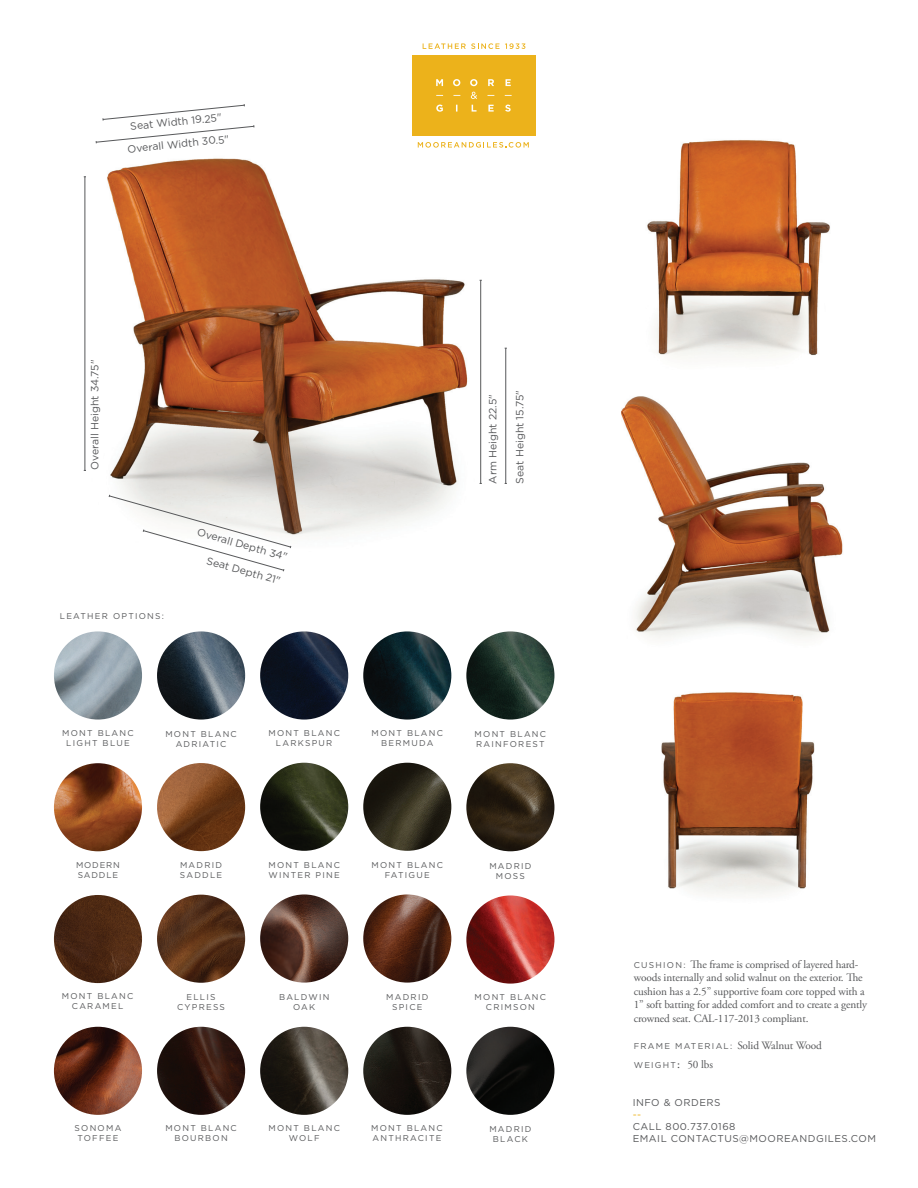
<style>
.page{position:relative;width:918px;height:1188px;background:#fff}
.page>*{position:absolute;margin:0;border:0;box-sizing:border-box;transform-origin:0 0}
.t1{font:11.25px/13.5px "Adobe Garamond Pro";letter-spacing:-.01em;color:#57585a}
.t2{font:10.5px "Gotham";color:#57585a}
.t3{font:9.9px/11.9px "Gotham";letter-spacing:.05em;color:#57585a}
.t4{font:9.9px "Gotham";color:#ecb21b}
.t5{font:8.4px/10.2px "Gotham";letter-spacing:.15em;color:#57585a;text-align:center}
.t6{font:8.4px/10.2px "Gotham";letter-spacing:.1em;color:#57585a}
.s1{font-family:"Gotham";font-size:8.4px}
.s2{font-family:"Adobe Garamond Pro";font-size:12px;color:#464748}
.s3{font-family:"Adobe Garamond Pro";font-size:11.25px}
</style>
<div class="page">
<img style="left:83px;top:135px;width:413px;height:412px">
<hr style="left:480px;top:280px;width:1px;height:203px;background:#57585a">
<hr style="left:85px;top:177px;width:1px;height:293px;background:#57585a">
<hr style="left:506px;top:348px;width:1px;height:135px;background:#57585a">
<svg style="left:96px;top:104px;width:159px;height:39px"></svg>
<svg style="left:109px;top:494px;width:182px;height:78px"></svg>
<div style="left:412px;top:55px;width:123px;height:80px;background:#ecb21b"></div>
<svg style="left:436px;top:79px;width:76px;height:33px"></svg>
<svg style="left:423px;top:43px;width:102px;height:6px"></svg>
<svg style="left:418px;top:142px;width:111px;height:6px"></svg>
<img style="left:466px;top:1027px;width:88px;height:88px;border-radius:44px">
<img style="left:54px;top:763px;width:88px;height:88px;border-radius:44px">
<img style="left:363px;top:894px;width:88px;height:89px;border-radius:44px">
<img style="left:466px;top:895px;width:88px;height:89px;border-radius:44px">
<img style="left:157px;top:895px;width:88px;height:88px;border-radius:44px">
<img style="left:260px;top:1027px;width:88px;height:88px;border-radius:44px">
<img style="left:260px;top:894px;width:88px;height:89px;border-radius:44px">
<img style="left:54px;top:1027px;width:88px;height:88px;border-radius:44px">
<img style="left:466px;top:631px;width:88px;height:89px;border-radius:44px">
<img style="left:363px;top:631px;width:88px;height:89px;border-radius:44px">
<img style="left:260px;top:763px;width:88px;height:88px;border-radius:44px">
<img style="left:363px;top:763px;width:88px;height:88px;border-radius:44px">
<img style="left:157px;top:1027px;width:88px;height:88px;border-radius:44px">
<img style="left:54px;top:631px;width:88px;height:89px;border-radius:44px">
<img style="left:157px;top:631px;width:88px;height:89px;border-radius:44px">
<img style="left:260px;top:631px;width:88px;height:89px;border-radius:44px">
<img style="left:466px;top:763px;width:88px;height:88px;border-radius:44px">
<img style="left:157px;top:763px;width:88px;height:88px;border-radius:44px">
<img style="left:363px;top:1027px;width:88px;height:88px;border-radius:44px">
<img style="left:54px;top:895px;width:88px;height:88px;border-radius:44px">
<img style="left:647px;top:140px;width:183px;height:217px">
<img style="left:621px;top:396px;width:222px;height:243px">
<img style="left:661px;top:692px;width:154px;height:202px">
<p class="t2" style="left:130px;top:121px;width:93px;rotate:-6deg">Seat Width 19.25"</p>
<p class="t2" style="left:127px;top:143px;width:104px;rotate:-6deg">Overall Width 30.5"</p>
<p class="t2" style="left:89px;top:470px;width:112px;rotate:-90deg">Overall Height 34.75"</p>
<p class="t5" style="left:60px;top:611px;width:106px">LEATHER OPTIONS:</p>
<p class="t2" style="left:199px;top:526px;width:95px;rotate:16deg">Overall Depth 34"</p>
<p class="t2" style="left:209px;top:554px;width:78px;rotate:16deg">Seat Depth 21"</p>
<p class="t2" style="left:487px;top:484px;width:91px;rotate:-90deg">Arm Height 22.5"</p>
<p class="t2" style="left:514px;top:484px;width:95px;rotate:-90deg">Seat Height 15.75"</p>
<p class="t5" style="left:62px;top:728px;width:73px">MONT BLANC<br>LIGHT BLUE</p>
<p class="t5" style="left:165px;top:729px;width:73px">MONT BLANC<br>ADRIATIC</p>
<p class="t5" style="left:268px;top:728px;width:73px">MONT BLANC<br>LARKSPUR</p>
<p class="t5" style="left:372px;top:728px;width:73px">MONT BLANC<br>BERMUDA</p>
<p class="t5" style="left:475px;top:729px;width:73px;text-align:left">MONT BLANC<br>RAINFOREST</p>
<p class="t6" style="left:76px;top:859px;width:45px">MODERN<br>SADDLE</p>
<p class="t5" style="left:180px;top:860px;width:44px;text-align:left">MADRID<br>SADDLE</p>
<p class="t5" style="left:268px;top:860px;width:73px;text-align:left">MONT BLANC<br>WINTER PINE</p>
<p class="t5" style="left:372px;top:860px;width:73px">MONT BLANC<br>FATIGUE</p>
<p class="t5" style="left:489px;top:860px;width:44px">MADRID<br>MOSS</p>
<p class="t5" style="left:62px;top:991px;width:73px">MONT BLANC<br>CARAMEL</p>
<p class="t5" style="left:177px;top:992px;width:49px">ELLIS<br>CYPRESS</p>
<p class="t5" style="left:279px;top:992px;width:52px">BALDWIN<br>OAK</p>
<p class="t5" style="left:386px;top:992px;width:44px">MADRID<br>SPICE</p>
<p class="t5" style="left:475px;top:992px;width:73px">MONT BLANC<br>CRIMSON</p>
<p class="t5" style="left:75px;top:1123px;width:48px">SONOMA<br>TOFFEE</p>
<p class="t5" style="left:165px;top:1123px;width:73px">MONT BLANC<br>BOURBON</p>
<p class="t5" style="left:268px;top:1123px;width:73px">MONT BLANC<br>WOLF</p>
<p class="t5" style="left:371px;top:1123px;width:73px;text-align:left">MONT BLANC<br>ANTHRACITE</p>
<p class="t5" style="left:489px;top:1124px;width:44px">MADRID<br>BLACK</p>
<p class="t1" style="left:634px;top:958px;width:235px"><span class="s1">C U S H I O N :</span> The frame is comprised of layered hard&shy;woods internally and solid walnut on the exterior. The cushion has a 2.5” supportive foam core topped with a 1” soft batting for added comfort and to create a gently crowned seat. CAL-117-2013 compliant.</p>
<h1 class="t1" style="left:634px;top:1039px;width:190px"><span class="s1">FRAME MATERIAL:</span> Solid Walnut Wood</h1>
<p class="t5" style="left:634px;top:1060px;width:81px">WEIGHT<span class="s2">:</span> <span class="s3">50 lbs</span></p>
<p class="t3" style="left:633px;top:1097px;width:89px">INFO &amp; ORDERS</p>
<p class="t4" style="left:633px;top:1109px;width:10px">--</p>
<p class="t3" style="left:633px;top:1121px;width:245px">CALL 800.737.0168<br>EMAIL CONTACTUS@MOOREANDGILES.COM</p>
</div>
